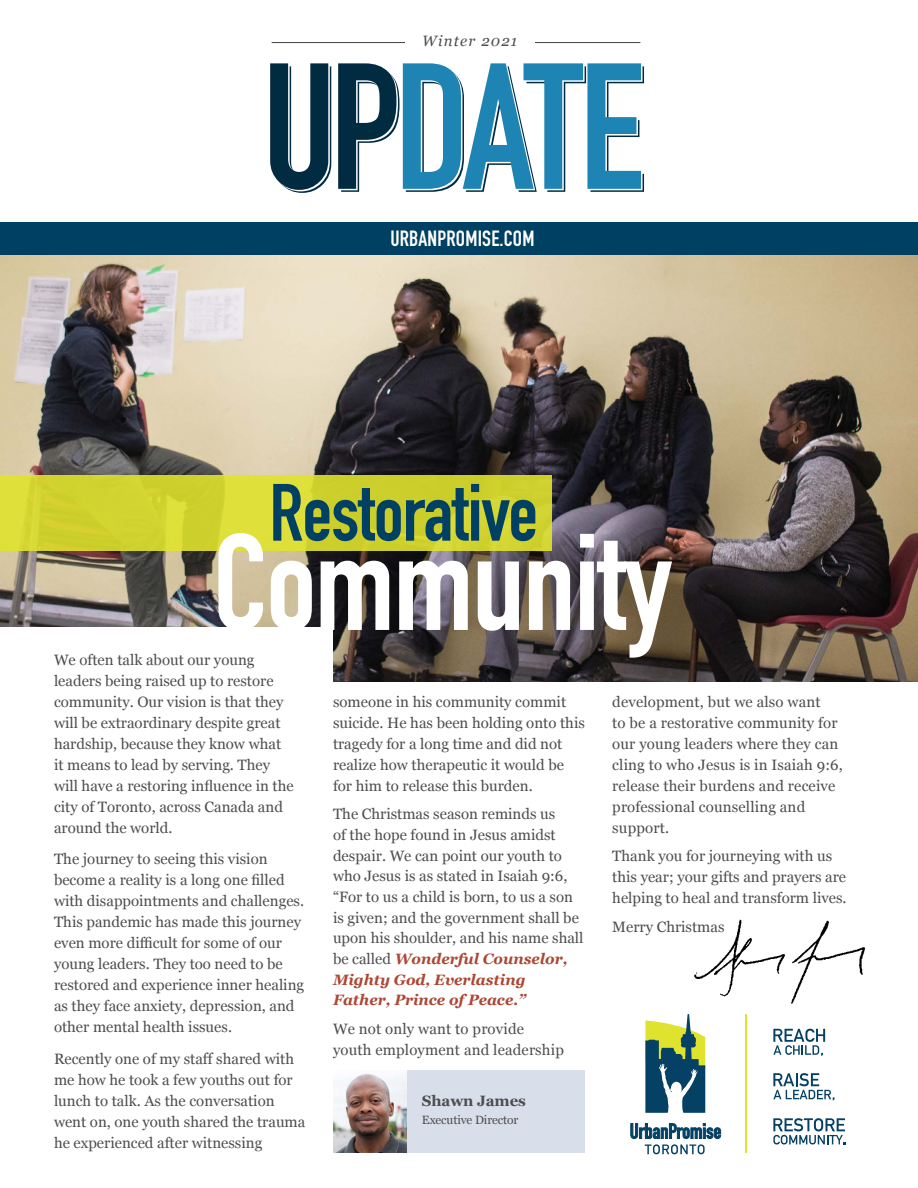
<style>
.page{position:relative;width:918px;height:1188px;background:#fff}
.page>*{position:absolute;margin:0;border:0;box-sizing:border-box;transform-origin:0 0}
.t1{font:700 135px "DIN Condensed";letter-spacing:-.01em;color:#fff}
.t2{font:700 79.65px "DIN Condensed";letter-spacing:-.01em;color:#004163}
.t3{font:700 21.75px "DIN Condensed";letter-spacing:.01em;color:#fff}
.t4{font:15px/21px "Georgia";color:#4d4d4f}
.t5{font:italic 15px "Georgia";letter-spacing:.08em;color:#4d4d4f}
.t6{font:700 15px "Georgia";letter-spacing:-.01em;color:#4d4d4f}
.t7{font:12px "Georgia";letter-spacing:-.01em;color:#4d4d4f}
.s1{font-weight:700;font-style:italic;color:#ac4733}
</style>
<div class="page">
<div style="left:0;top:223px;width:918px;height:32px;background:#004163"></div>
<svg style="left:270px;top:63px;width:374px;height:130px"></svg>
<hr style="left:272px;top:42px;width:368px;height:1px;background:#4d4d4f">
<div style="left:405px;top:34px;width:130px;height:19px;background:#fff"></div>
<img style="left:0;top:255px;width:918px;height:426px">
<div style="left:0;top:628px;width:333px;height:365px;background:#fff"></div>
<hr style="left:745px;top:1014px;width:2px;height:139px;background:#e0e32d">
<svg style="left:645px;top:1014px;width:60px;height:99px"></svg>
<svg style="left:630px;top:1123px;width:91px;height:31px"></svg>
<svg style="left:773px;top:1029px;width:52px;height:27px"></svg>
<svg style="left:773px;top:1073px;width:62px;height:28px"></svg>
<svg style="left:773px;top:1118px;width:73px;height:27px"></svg>
<div style="left:378px;top:1071px;width:207px;height:82px;background:#d9dfea"></div>
<img style="left:333px;top:1071px;width:74px;height:82px">
<img style="left:694px;top:919px;width:172px;height:85px">
<div style="left:0;top:476px;width:552px;height:75px;background:linear-gradient(to right,#d6d732,#cfd12f)"></div>
<p class="t5" style="left:422px;top:30px;width:97px">Winter 2021</p>
<h3 class="t3" style="left:390px;top:224px;width:146px">URBANPROMISE.COM</h3>
<h2 class="t2" style="left:269px;top:459px;width:270px">Restorative</h2>
<h1 class="t1" style="left:213px;top:492px;width:461px">Community</h1>
<p class="t4" style="left:54px;top:648px;width:241px">We often talk about our young leaders being raised up to restore community. Our vision is that they will be extraordinary despite great hardship, because they know what it means to lead by serving. They will have a restoring influence in the city of Toronto, across Canada and around the world.</p>
<p class="t4" style="left:54px;top:848px;width:252px">The journey to seeing this vision become a reality is a long one filled with disappointments and challenges.<br>This pandemic has made this journey even more difficult for some of our young leaders. They too need to be restored and experience inner healing as they face anxiety, depression, and other mental health issues.</p>
<p class="t4" style="left:54px;top:1047px;width:253px">Recently one of my staff shared with me how he took a few youths out for lunch to talk. As the conversation went on, one youth shared the trauma he experienced after witnessing</p>
<p class="t4" style="left:333px;top:691px;width:253px">someone in his community commit suicide. He has been holding onto this tragedy for a long time and did not realize how therapeutic it would be for him to release this burden.</p>
<p class="t4" style="left:333px;top:803px;width:252px">The Christmas season reminds us<br>of the hope found in Jesus amidst despair. We can point our youth to who Jesus is as stated in Isaiah 9:6, “For to us a child is born, to us a son is given; and the government shall be upon his shoulder, and his name shall be called <span class="s1">Wonderful Counselor,<br>Mighty God, Everlasting<br>Father, Prince of Peace.”</span></p>
<p class="t4" style="left:333px;top:1018px;width:232px">We not only want to provide youth employment and leadership</p>
<p class="t4" style="left:612px;top:691px;width:232px">development, but we also want<br>to be a restorative community for our young leaders where they can cling to who Jesus is in Isaiah 9:6, release their burdens and receive professional counselling and support.</p>
<p class="t4" style="left:612px;top:845px;width:236px">Thank you for journeying with us this year; your gifts and prayers are helping to heal and transform lives.</p>
<p class="t4" style="left:612px;top:916px;width:114px">Merry Christmas</p>
<p class="t6" style="left:422px;top:1090px;width:105px">Shawn James</p>
<p class="t7" style="left:422px;top:1111px;width:98px">Executive Director</p>
</div>
